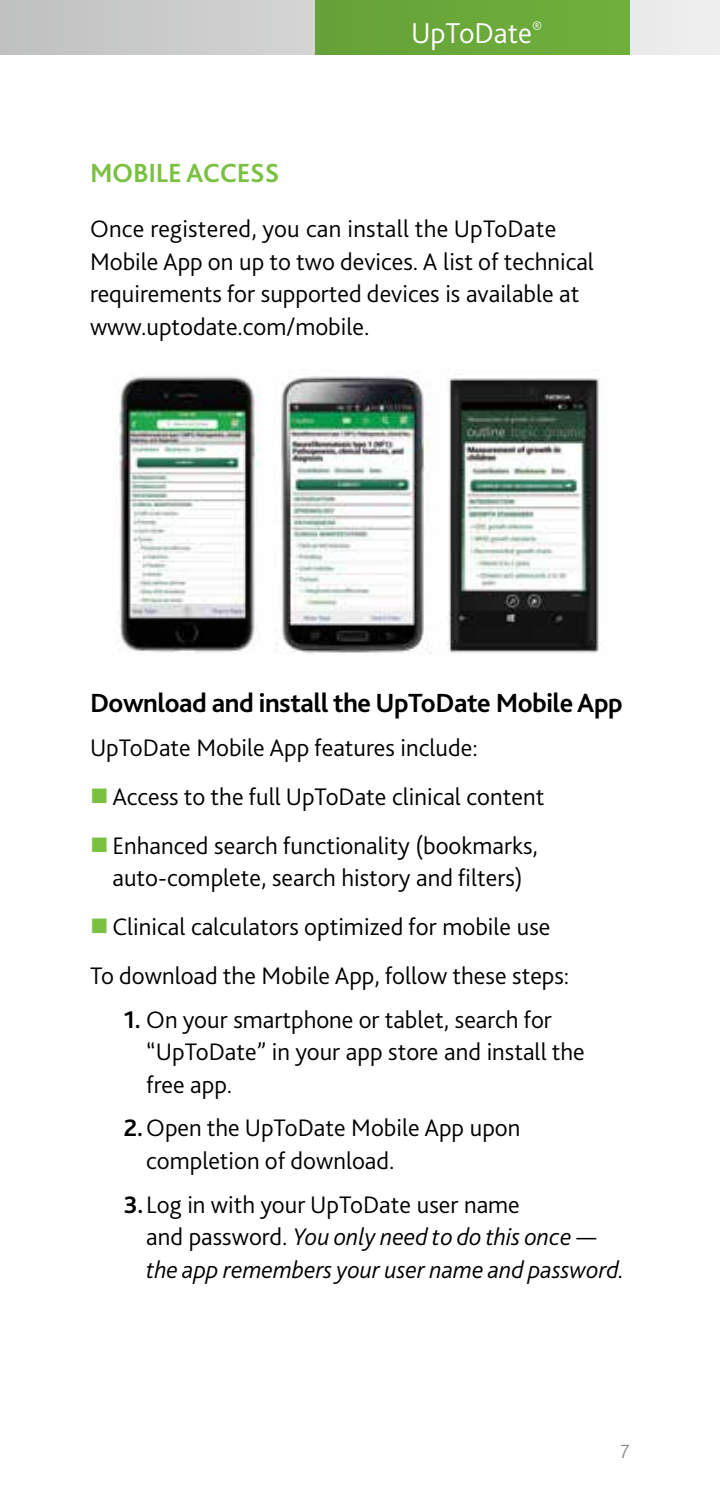
<style>
.page{position:relative;width:720px;height:1508px;background:#fff}
.page>*{position:absolute;margin:0;border:0;box-sizing:border-box;transform-origin:0 0}
.t1{font:300 30px "Bliss 2";color:#fff}
.t2{font:700 27.5px "Bliss 2";letter-spacing:-.02em;color:#000}
.t3{font:700 27.5px "Bliss 2";letter-spacing:-.01em;color:#7ac143}
.t4{font:300 25px/32.5px "Bliss 2";color:#000}
.t5{font:italic 300 25px/32.5px "Bliss 2";color:#000}
.t6{font:300 20px "Bliss 2";color:#8f9091}
.s1{color:#7ac143}
.s2{font-weight:700}
.s3{font-weight:700;font-style:normal}
.s4{font-style:normal}
</style>
<div class="page">
<svg style="left:0;top:0;width:720px;height:55px;background:#d1d1d2"></svg>
<div style="left:315px;top:0;width:315px;height:55px;background:#6aa83a"></div>
<img style="left:116px;top:376px;width:484px;height:278px">
<p class="t1" style="left:411px;top:14px;width:133px">UpToDate<sup>®</sup></p>
<p class="t3" style="left:90px;top:156px;width:191px">MOBILE ACCESS</p>
<p class="t4" style="left:90px;top:212px;width:505px">Once registered, you can install the UpToDate Mobile App on up to two devices. A list of technical requirements for supported devices is available at www.uptodate.com/mobile.</p>
<p class="t2" style="left:90px;top:686px;width:534px">Download and install the UpToDate Mobile App</p>
<p class="t4" style="left:90px;top:731px;width:389px">UpToDate Mobile App features include:</p>
<p class="t4" style="left:90px;top:780px;width:456px"><span class="s1">■</span> Access to the full UpToDate clinical content</p>
<p class="t4" style="left:90px;top:828px;width:449px;text-align:center"><span class="s1">■</span> Enhanced search functionality (bookmarks, auto-complete, search history and filters)</p>
<p class="t4" style="left:90px;top:901px;width:481px;line-height:48.8px"><span class="s1">■</span> Clinical calculators optimized for mobile use<br>To download the Mobile App, follow these steps:</p>
<p class="t4" style="left:146px;top:1002px;width:440px;text-indent:-22px"><span class="s2">1.</span> On your smartphone or tablet, search for “UpToDate” in your app store and install the free app.</p>
<p class="t4" style="left:146px;top:1111px;width:376px;text-indent:-22px"><span class="s2">2.</span>Open the UpToDate Mobile App upon completion of download.</p>
<p class="t5" style="left:146px;top:1187px;width:480px;text-indent:-22px"><span class="s3">3.</span><span class="s4">Log in with your UpToDate user name<br>and password.</span> You only need to do this once — the app remembers your user name and password.</p>
<p class="t6" style="left:621px;top:1439px;width:11px">7</p>
</div>
